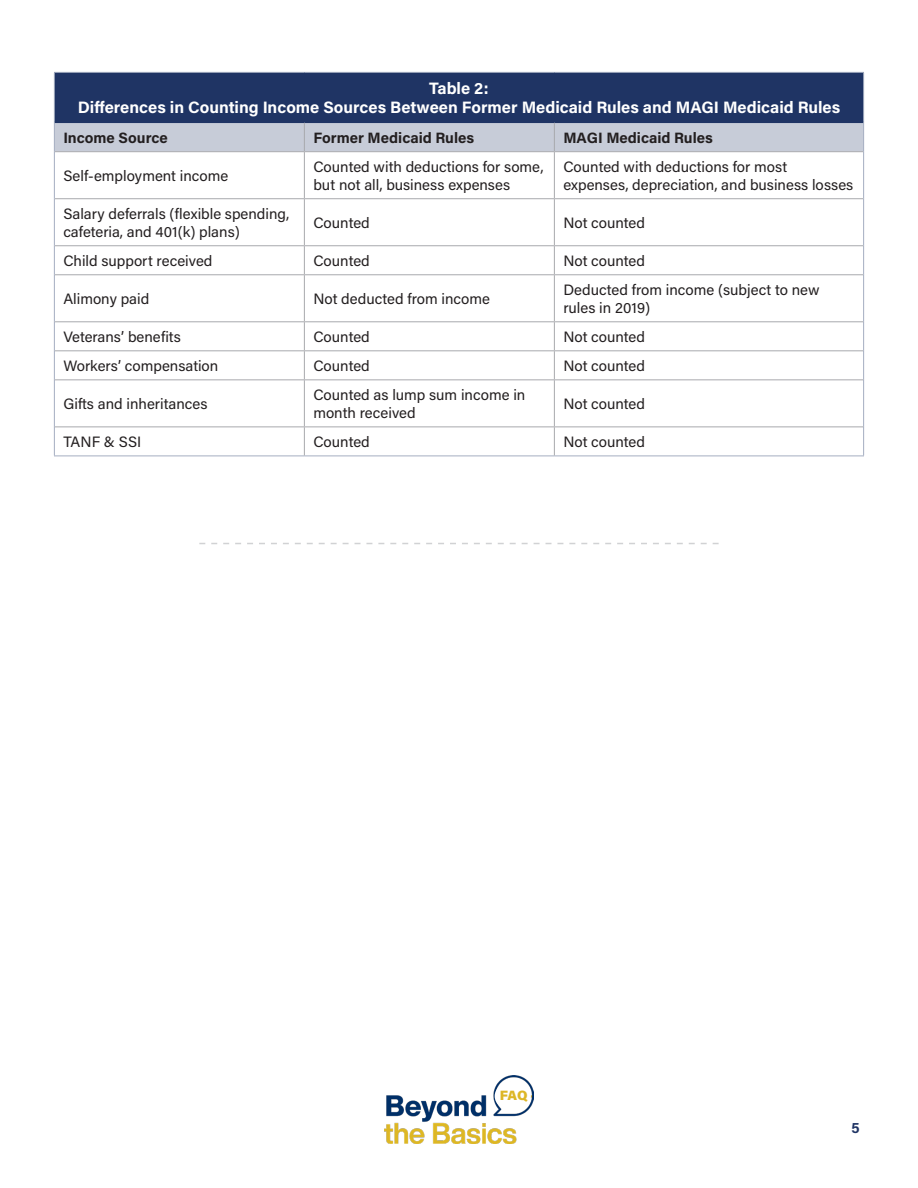
<style>
.page{position:relative;width:918px;height:1188px;background:#fff}
.page>*{position:absolute;margin:0;border:0;box-sizing:border-box;transform-origin:0 0}
.Table_Header{font:700 16.5px "Acumin Pro";color:#fff}
.Table_Text{font:15px/18px "Acumin Pro";color:#231f20}
.Table_Text-2{font:700 15px "Acumin Pro";color:#231f20}
.t1{font:700 15px "Acumin Pro Semi Cond";color:#1f3464}
.t2{font:900 13.5px "Acumin Pro";color:#ddb727}
</style>
<div class="page">
<img style="left:384px;top:1075px;width:150px;height:68px">
<div style="left:495px;top:1082px;width:36px;height:29px;background:#fff;border-radius:50%"></div>
<div style="left:54px;top:72px;width:810px;height:50px;background:#1f3464"></div>
<svg style="left:55px;top:152px;width:808px;height:304px"></svg>
<hr style="left:54px;top:72px;width:250px;height:1px;background:#a5aec1">
<hr style="left:54px;top:73px;width:1px;height:49px;background:#a5aec1">
<hr style="left:304px;top:72px;width:250px;height:1px;background:#a5aec1">
<hr style="left:554px;top:72px;width:310px;height:1px;background:#a5aec1">
<hr style="left:863px;top:73px;width:1px;height:49px;background:#a5aec1">
<hr style="left:54px;top:152px;width:1px;height:47px;background:#a5aec1">
<hr style="left:863px;top:152px;width:1px;height:47px;background:#a5aec1">
<hr style="left:54px;top:199px;width:1px;height:47px;background:#a5aec1">
<hr style="left:863px;top:199px;width:1px;height:47px;background:#a5aec1">
<svg style="left:54px;top:246px;width:1px;height:29px"></svg>
<svg style="left:863px;top:246px;width:1px;height:29px"></svg>
<hr style="left:54px;top:275px;width:1px;height:47px;background:#a5aec1">
<hr style="left:863px;top:275px;width:1px;height:47px;background:#a5aec1">
<svg style="left:54px;top:322px;width:1px;height:58px"></svg>
<svg style="left:863px;top:322px;width:1px;height:58px"></svg>
<hr style="left:54px;top:380px;width:1px;height:47px;background:#a5aec1">
<hr style="left:863px;top:380px;width:1px;height:47px;background:#a5aec1">
<svg style="left:54px;top:427px;width:1px;height:29px"></svg>
<svg style="left:863px;top:427px;width:1px;height:29px"></svg>
<hr style="left:54px;top:456px;width:250px;height:1px;background:#a5aec1">
<hr style="left:304px;top:456px;width:250px;height:1px;background:#a5aec1">
<hr style="left:554px;top:456px;width:310px;height:1px;background:#a5aec1">
<svg style="left:54px;top:122px;width:810px;height:30px;background:#c0c6d3"></svg>
<hr style="left:55px;top:151px;width:249px;height:1px;background:#a8a9ad">
<hr style="left:304px;top:151px;width:250px;height:1px;background:#a8a9ad">
<hr style="left:304px;top:152px;width:1px;height:46px;background:#a8a9ad">
<hr style="left:554px;top:151px;width:309px;height:1px;background:#a8a9ad">
<hr style="left:554px;top:152px;width:1px;height:46px;background:#a8a9ad">
<hr style="left:55px;top:198px;width:249px;height:1px;background:#a8a9ad">
<hr style="left:304px;top:198px;width:250px;height:1px;background:#a8a9ad">
<hr style="left:304px;top:199px;width:1px;height:46px;background:#a8a9ad">
<hr style="left:554px;top:198px;width:309px;height:1px;background:#a8a9ad">
<hr style="left:554px;top:199px;width:1px;height:46px;background:#a8a9ad">
<hr style="left:55px;top:245px;width:249px;height:1px;background:#a8a9ad">
<hr style="left:304px;top:245px;width:250px;height:1px;background:#a8a9ad">
<svg style="left:304px;top:246px;width:1px;height:28px"></svg>
<hr style="left:554px;top:245px;width:309px;height:1px;background:#a8a9ad">
<svg style="left:554px;top:246px;width:1px;height:28px"></svg>
<hr style="left:55px;top:274px;width:249px;height:1px;background:#a8a9ad">
<hr style="left:304px;top:274px;width:250px;height:1px;background:#a8a9ad">
<hr style="left:304px;top:275px;width:1px;height:46px;background:#a8a9ad">
<hr style="left:554px;top:274px;width:309px;height:1px;background:#a8a9ad">
<hr style="left:554px;top:275px;width:1px;height:46px;background:#a8a9ad">
<hr style="left:55px;top:321px;width:249px;height:1px;background:#a8a9ad">
<hr style="left:304px;top:321px;width:250px;height:1px;background:#a8a9ad">
<hr style="left:554px;top:321px;width:309px;height:1px;background:#a8a9ad">
<hr style="left:55px;top:350px;width:249px;height:1px;background:#a8a9ad">
<hr style="left:304px;top:350px;width:250px;height:1px;background:#a8a9ad">
<svg style="left:304px;top:322px;width:1px;height:57px"></svg>
<hr style="left:554px;top:350px;width:309px;height:1px;background:#a8a9ad">
<svg style="left:554px;top:322px;width:1px;height:57px"></svg>
<hr style="left:55px;top:379px;width:249px;height:1px;background:#a8a9ad">
<hr style="left:304px;top:379px;width:250px;height:1px;background:#a8a9ad">
<hr style="left:304px;top:380px;width:1px;height:47px;background:#a8a9ad">
<hr style="left:554px;top:379px;width:309px;height:1px;background:#a8a9ad">
<hr style="left:554px;top:380px;width:1px;height:47px;background:#a8a9ad">
<hr style="left:55px;top:427px;width:249px;height:1px;background:#a8a9ad">
<hr style="left:304px;top:427px;width:250px;height:1px;background:#a8a9ad">
<svg style="left:304px;top:427px;width:1px;height:29px"></svg>
<hr style="left:554px;top:427px;width:309px;height:1px;background:#a8a9ad">
<svg style="left:554px;top:427px;width:1px;height:29px"></svg>
<svg style="left:199px;top:543px;width:520px;height:1px"></svg>
<p class="Table_Header" style="left:429px;top:76px;width:61px">Table 2:</p>
<p class="Table_Header" style="left:78px;top:96px;width:764px">Differences in Counting Income Sources Between Former Medicaid Rules and MAGI Medicaid Rules</p>
<p class="Table_Text-2" style="left:63px;top:127px;width:106px">Income Source</p>
<p class="Table_Text-2" style="left:313px;top:127px;width:162px">Former Medicaid Rules</p>
<p class="Table_Text-2" style="left:563px;top:127px;width:151px">MAGI Medicaid Rules</p>
<p class="Table_Text" style="left:63px;top:166px;width:166px">Self-employment income</p>
<p class="Table_Text" style="left:313px;top:157px;width:232px">Counted with deductions for some, but not all, business expenses</p>
<p class="Table_Text" style="left:563px;top:157px;width:292px">Counted with deductions for most expenses, depreciation, and business losses</p>
<p class="Table_Text" style="left:63px;top:204px;width:227px">Salary deferrals (flexible spending, cafeteria, and 401(k) plans)</p>
<p class="Table_Text" style="left:313px;top:213px;width:58px">Counted</p>
<p class="Table_Text" style="left:563px;top:213px;width:83px">Not counted</p>
<p class="Table_Text" style="left:63px;top:251px;width:151px">Child support received</p>
<p class="Table_Text" style="left:313px;top:251px;width:58px">Counted</p>
<p class="Table_Text" style="left:563px;top:251px;width:83px">Not counted</p>
<p class="Table_Text" style="left:63px;top:289px;width:87px">Alimony paid</p>
<p class="Table_Text" style="left:313px;top:289px;width:178px">Not deducted from income</p>
<p class="Table_Text" style="left:563px;top:280px;width:258px">Deducted from income (subject to new rules in 2019)</p>
<p class="Table_Text" style="left:63px;top:327px;width:119px">Veterans’ benefits</p>
<p class="Table_Text" style="left:313px;top:327px;width:58px">Counted</p>
<p class="Table_Text" style="left:563px;top:327px;width:83px">Not counted</p>
<p class="Table_Text" style="left:63px;top:356px;width:156px">Workers’ compensation</p>
<p class="Table_Text" style="left:313px;top:356px;width:58px">Counted</p>
<p class="Table_Text" style="left:563px;top:356px;width:83px">Not counted</p>
<p class="Table_Text" style="left:63px;top:394px;width:146px">Gifts and inheritances</p>
<p class="Table_Text" style="left:313px;top:385px;width:214px">Counted as lump sum income in month received</p>
<p class="Table_Text" style="left:563px;top:394px;width:83px">Not counted</p>
<p class="Table_Text" style="left:63px;top:432px;width:79px">TANF &amp; SSI</p>
<p class="Table_Text" style="left:313px;top:432px;width:58px">Counted</p>
<p class="Table_Text" style="left:563px;top:432px;width:83px">Not counted</p>
<p class="t2" style="left:500px;top:1086px;width:29px">FAQ</p>
<p class="t1" style="left:851px;top:1117px;width:10px">5</p>
</div>
